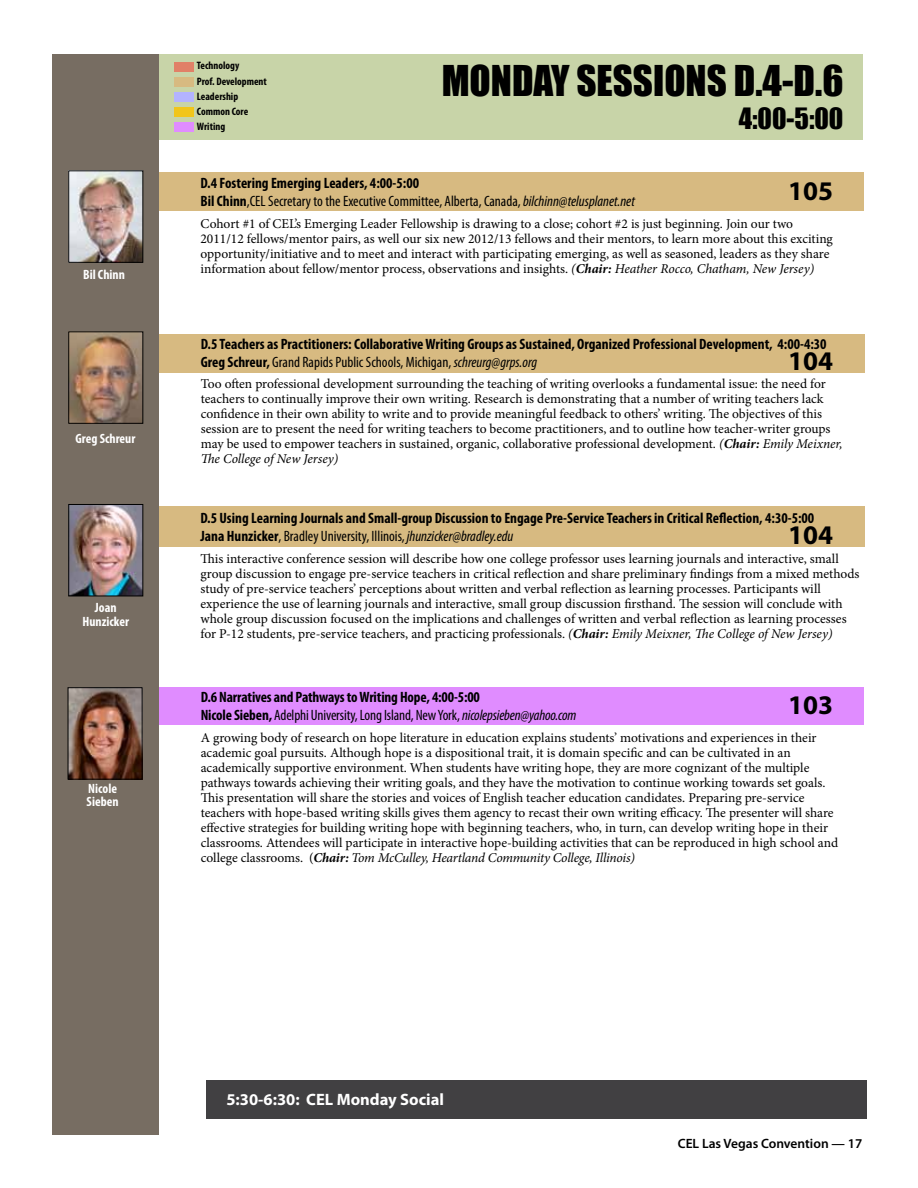
<style>
.page{position:relative;width:918px;height:1188px;background:#fff}
.page>*{position:absolute;margin:0;border:0;box-sizing:border-box;transform-origin:0 0}
.t1{font:39px "Impact";color:#000}
.t2{font:700 27px "Myriad Pro";color:#000}
.t3{font:27px "Impact";color:#000}
.t4{font:700 16.5px "Myriad Pro";color:#fff}
.t5{font:700 condensed 15px/18px "Myriad Pro";color:#000}
.t6{font:condensed 15px/18px "Myriad Pro";color:#000}
.t7{font:13.5px/15px "Minion Pro";color:#000}
.t8{font:700 condensed 13.5px/13.5px "Myriad Pro";color:#fff;text-align:center}
.t9{font:600 13.5px "Myriad Pro";color:#000}
.t10{font:700 condensed 10.8px "Myriad Pro";color:#000}
.s1{font-weight:700}
.s2{font-style:italic}
.s3{font-weight:700;font-style:italic}
.s4{font-weight:400}
.s5{font-weight:400;font-style:italic}
</style>
<div class="page">
<div style="left:143px;top:687px;width:721px;height:38px;background:#e08cff"></div>
<div style="left:152px;top:506px;width:713px;height:40px;background:#d7ba81"></div>
<div style="left:147px;top:334px;width:717px;height:39px;background:#d7ba81"></div>
<div style="left:147px;top:172px;width:717px;height:39px;background:#d7ba81"></div>
<div style="left:53px;top:54px;width:810px;height:85px;background:#c8d4a8"></div>
<div style="left:52px;top:54px;width:106px;height:1080px;background:#776d62"></div>
<div style="left:206px;top:1080px;width:661px;height:39px;background:#414042"></div>
<img style="left:70px;top:333px;width:71px;height:89px">
<div style="left:68px;top:331px;width:75px;height:93px;border:1px solid #000"></div>
<img style="left:70px;top:506px;width:71px;height:88px">
<div style="left:68px;top:504px;width:75px;height:92px;border:1px solid #000"></div>
<img style="left:70px;top:172px;width:71px;height:89px">
<div style="left:68px;top:170px;width:75px;height:93px;border:1px solid #000"></div>
<img style="left:70px;top:689px;width:71px;height:89px">
<div style="left:68px;top:687px;width:75px;height:93px;border:1px solid #000"></div>
<div style="left:174px;top:62px;width:20px;height:10px;background:#e18067"></div>
<div style="left:174px;top:77px;width:20px;height:10px;background:#d7ba81"></div>
<div style="left:174px;top:92px;width:20px;height:10px;background:#b3b3ff"></div>
<div style="left:174px;top:107px;width:20px;height:10px;background:#f1c51b"></div>
<div style="left:174px;top:122px;width:20px;height:10px;background:#e08cff"></div>
<p class="t8" style="left:83px;top:267px;width:43px">Bil Chinn</p>
<p class="t8" style="left:76px;top:431px;width:61px">Greg Schreur</p>
<p class="t8" style="left:83px;top:601px;width:48px">Joan<br>Hunzicker</p>
<p class="t8" style="left:87px;top:781px;width:33px;text-align:left">Nicole<br>Sieben</p>
<p class="t10" style="left:197px;top:58px;width:44px">Technology</p>
<p class="t10" style="left:197px;top:104px;width:53px">Common Core</p>
<p class="t10" style="left:197px;top:74px;width:72px">Prof. Development</p>
<p class="t10" style="left:197px;top:119px;width:30px">Writing</p>
<p class="t10" style="left:197px;top:89px;width:43px">Leadership</p>
<h1 class="t1" style="left:442px;top:50px;width:403px">MONDAY SESSIONS D.4-D.6</h1>
<h2 class="t3" style="left:739px;top:97px;width:106px">4:00-5:00</h2>
<p class="t6" style="left:201px;top:174px;width:436px"><span class="s1">D.4 Fostering Emerging Leaders, 4:00-5:00<br>Bil Chinn</span>,CEL Secretary to the Executive Committee, Alberta, Canada, <span class="s2">bilchinn@telusplanet.net</span></p>
<p class="t7" style="left:201px;top:216px;width:634px">Cohort #1 of CEL’s Emerging Leader Fellowship is drawing to a close; cohort #2 is just beginning. Join our two 2011/12 fellows/mentor pairs, as well our six new 2012/13 fellows and their mentors, to learn more about this exciting opportunity/initiative and to meet and interact with participating emerging, as well as seasoned, leaders as they share information about fellow/mentor process, observations and insights. <span class="s2">(</span><span class="s3">Chair:</span> <span class="s2">Heather Rocco, Chatham, New Jersey)</span></p>
<h2 class="t2" style="left:788px;top:173px;width:46px">105</h2>
<p class="t5" style="left:201px;top:334px;width:627px">D.5 Teachers as Practitioners: Collaborative Writing Groups as Sustained, Organized Professional Development, 4:00-4:30<br>Greg Schreur, <span class="s4">Grand Rapids Public Schools, Michigan,</span> <span class="s5">schreurg@grps.org</span></p>
<p class="t7" style="left:201px;top:377px;width:644px">Too often professional development surrounding the teaching of writing overlooks a fundamental issue: the need for teachers to continually improve their own writing. Research is demonstrating that a number of writing teachers lack confidence in their own ability to write and to provide meaningful feedback to others’ writing. The objectives of this session are to present the need for writing teachers to become practitioners, and to outline how teacher-writer groups may be used to empower teachers in sustained, organic, collaborative professional development. <span class="s2">(</span><span class="s3">Chair:</span> <span class="s2">Emily Meixner, The College of New Jersey)</span></p>
<h2 class="t2" style="left:788px;top:343px;width:46px">104</h2>
<p class="t5" style="left:201px;top:509px;width:615px">D.5 Using Learning Journals and Small-group Discussion to Engage Pre-Service Teachers in Critical Reflection, 4:30-5:00<br>Jana Hunzicker<span class="s4">, Bradley University, Illinois,</span> <span class="s5">jhunzicker@bradley.edu</span></p>
<p class="t7" style="left:201px;top:551px;width:661px">This interactive conference session will describe how one college professor uses learning journals and interactive, small group discussion to engage pre-service teachers in critical reflection and share preliminary findings from a mixed methods study of pre-service teachers’ perceptions about written and verbal reflection as learning processes. Participants will experience the use of learning journals and interactive, small group discussion firsthand. The session will conclude with whole group discussion focused on the implications and challenges of written and verbal reflection as learning processes for P-12 students, pre-service teachers, and practicing professionals. <span class="s2">(</span><span class="s3">Chair:</span> <span class="s2">Emily Meixner, The College of New Jersey)</span></p>
<h2 class="t2" style="left:788px;top:518px;width:46px">104</h2>
<p class="t5" style="left:201px;top:688px;width:377px">D.6 Narratives and Pathways to Writing Hope, 4:00-5:00<br>Nicole Sieben, <span class="s4">Adelphi University, Long Island, New York,</span> <span class="s5">nicolepsieben@yahoo.com</span></p>
<p class="t7" style="left:201px;top:730px;width:639px">A growing body of research on hope literature in education explains students’ motivations and experiences in their academic goal pursuits. Although hope is a dispositional trait, it is domain specific and can be cultivated in an academically supportive environment. When students have writing hope, they are more cognizant of the multiple pathways towards achieving their writing goals, and they have the motivation to continue working towards set goals.<br>This presentation will share the stories and voices of English teacher education candidates. Preparing pre-service teachers with hope-based writing skills gives them agency to recast their own writing efficacy. The presenter will share effective strategies for building writing hope with beginning teachers, who, in turn, can develop writing hope in their classrooms. Attendees will participate in interactive hope-building activities that can be reproduced in high school and college classrooms. (<span class="s3">Chair:</span> <span class="s2">Tom McCulley, Heartland Community College, Illinois)</span></p>
<h2 class="t2" style="left:788px;top:688px;width:46px">103</h2>
<p class="t4" style="left:227px;top:1089px;width:219px">5:30-6:30: CEL Monday Social</p>
<p class="t9" style="left:678px;top:1134px;width:186px">CEL Las Vegas Convention — 17</p>
</div>
